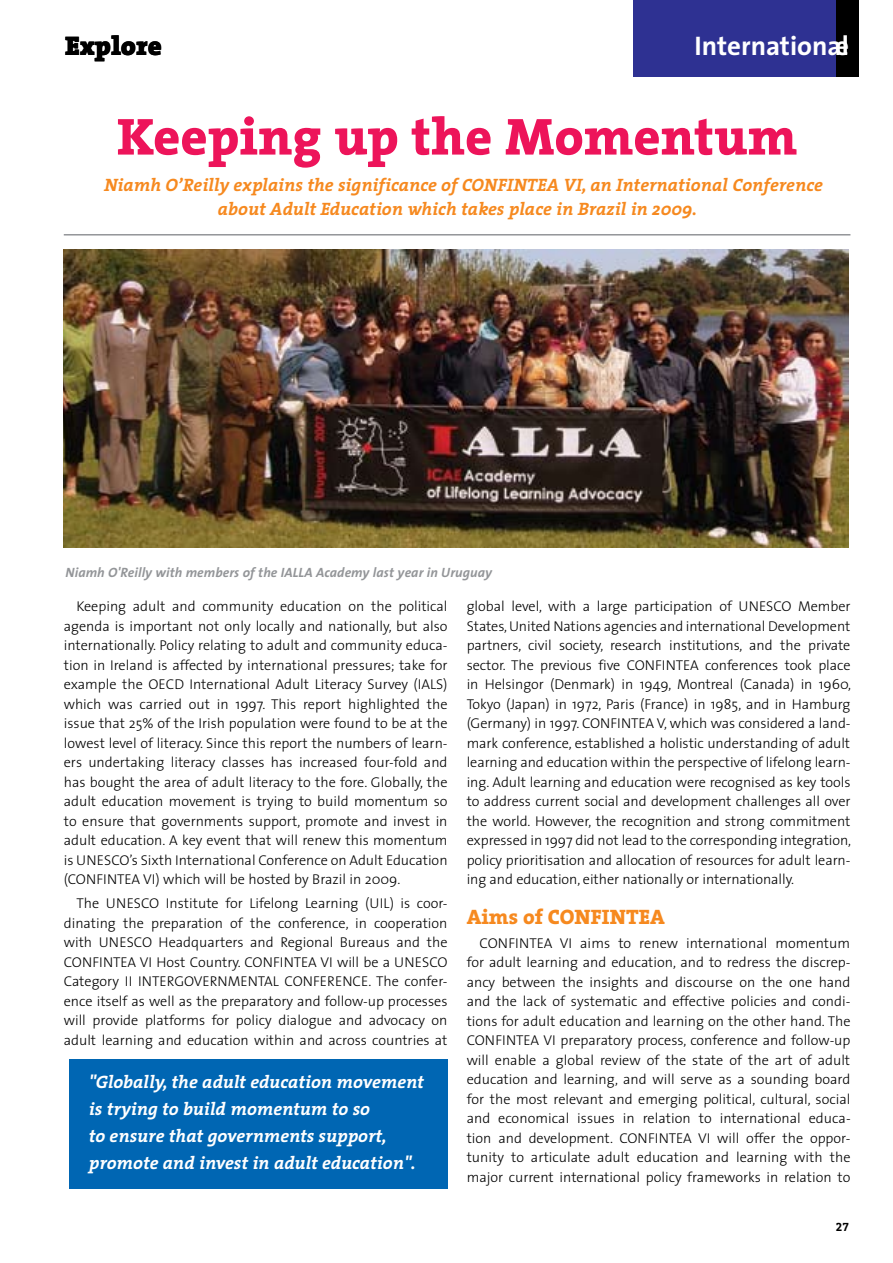
<style>
.page{position:relative;width:893px;height:1263px;background:#fff}
.page>*{position:absolute;margin:0;border:0;box-sizing:border-box;transform-origin:0 0}
.t1{font:800 52.5px "The Serif";color:#ed145a}
.t2{font:700 27px "The Sans";color:#fff}
.t3{font:900 27px "The Serif";color:#000}
.t4{font:800 21px "The Serif";color:#f6891f}
.t5{font:italic 700 18px/27px "The Serif";color:#fff}
.t6{font:italic 700 18px/24px "The Serif";color:#f6891f}
.t7{font:300 14.25px/19.5px "The Sans";color:#000;text-align:justify}
.t8{font:italic 700 13.5px "The Sans";letter-spacing:.005em;color:#939598}
.t9{font:12px "The Serif Bold Expert";color:#000}
</style>
<div class="page">
<div style="left:671px;top:0;width:188px;height:77px;background:#000"></div>
<div style="left:633px;top:0;width:203px;height:77px;background:#2e3192"></div>
<hr style="left:64px;top:234px;width:786px;height:2px;background:#939598">
<img style="left:64px;top:249px;width:784px;height:298px">
<div style="left:69px;top:1059px;width:379px;height:129px;background:#0066b3"></div>
<h2 class="t3" style="left:65px;top:23px;width:98px">Explore</h2>
<h2 class="t2" style="left:694px;top:23px;width:156px">International</h2>
<h2 class="t2" style="left:735px;top:23px;width:116px">Page Title</h2>
<h1 class="t1" style="left:117px;top:93px;width:682px">Keeping up the Momentum</h1>
<p class="t6" style="left:218px;top:173px;width:607px;text-indent:-114px">Niamh O’Reilly explains the significance of CONFINTEA VI, an International Conference about Adult Education which takes place in Brazil in 2009.</p>
<p class="t8" style="left:66px;top:561px;width:428px">Niamh O'Reilly with members of the IALLA Academy last year in Uruguay</p>
<p class="t7" style="left:64px;top:596px;width:385px;text-indent:13px">Keeping adult and community education on the political agenda is important not only locally and nationally, but also internationally. Policy relating to adult and community educa&shy;tion in Ireland is affected by international pressures; take for example the OECD International Adult Literacy Survey (IALS) which was carried out in 1997. This report highlighted the issue that 25% of the Irish population were found to be at the lowest level of literacy. Since this report the numbers of learn&shy;ers undertaking literacy classes has increased four-fold and has bought the area of adult literacy to the fore. Globally, the adult education movement is trying to build momentum so to ensure that governments support, promote and invest in adult education. A key event that will renew this momentum is UNESCO’s Sixth International Conference on Adult Education (CONFINTEA VI) which will be hosted by Brazil in 2009.</p>
<p class="t7" style="left:64px;top:893px;width:385px;text-indent:13px">The UNESCO Institute for Lifelong Learning (UIL) is coor&shy;dinating the preparation of the conference, in cooperation with UNESCO Headquarters and Regional Bureaus and the CONFINTEA VI Host Country. CONFINTEA VI will be a UNESCO Category II INTERGOVERNMENTAL CONFERENCE. The confer&shy;ence itself as well as the preparatory and follow-up processes will provide platforms for policy dialogue and advocacy on adult learning and education within and across countries at</p>
<p class="t5" style="left:89px;top:1067px;width:337px">"Globally, the adult education movement is trying to build momentum to so<br>to ensure that governments support, promote and invest in adult education".</p>
<p class="t7" style="left:467px;top:596px;width:386px">global level, with a large participation of UNESCO Member States, United Nations agencies and international Development partners, civil society, research institutions, and the private sector. The previous five CONFINTEA conferences took place in Helsingor (Denmark) in 1949, Montreal (Canada) in 1960, Tokyo (Japan) in 1972, Paris (France) in 1985, and in Hamburg (Germany) in 1997. CONFINTEA V, which was considered a land&shy;mark conference, established a holistic understanding of adult learning and education within the perspective of lifelong learn&shy;ing. Adult learning and education were recognised as key tools to address current social and development challenges all over the world. However, the recognition and strong commitment expressed in 1997 did not lead to the corresponding integration, policy prioritisation and allocation of resources for adult learn&shy;ing and education, either nationally or internationally.</p>
<h3 class="t4" style="left:467px;top:899px;width:200px">Aims of CONFINTEA</h3>
<p class="t7" style="left:467px;top:933px;width:385px;text-indent:13px">CONFINTEA VI aims to renew international momentum for adult learning and education, and to redress the discrep&shy;ancy between the insights and discourse on the one hand and the lack of systematic and effective policies and condi&shy;tions for adult education and learning on the other hand. The CONFINTEA VI preparatory process, conference and follow-up will enable a global review of the state of the art of adult education and learning, and will serve as a sounding board for the most relevant and emerging political, cultural, social and economical issues in relation to international educa&shy;tion and development. CONFINTEA VI will offer the oppor&shy;tunity to articulate adult education and learning with the major current international policy frameworks in relation to</p>
<p class="t9" style="left:836px;top:1216px;width:15px">27</p>
</div>
